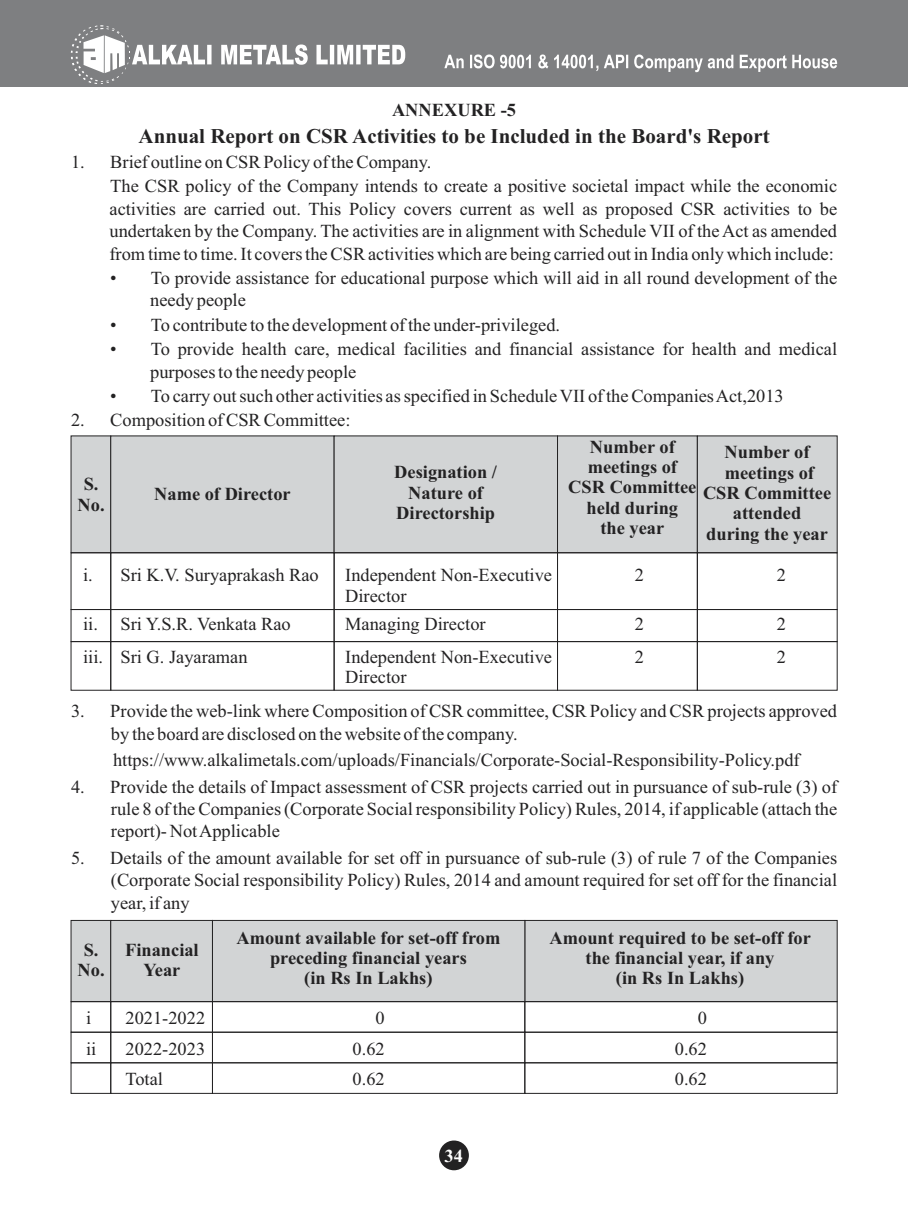
<style>
.page{position:relative;width:908px;height:1210px;background:#fff}
.page>*{position:absolute;margin:0;border:0;box-sizing:border-box;transform-origin:0 0}
.t1{font:700 21px "Times New Roman";color:#232223}
.t2{font:18.38px/22.4px "Times New Roman";color:#232223}
.t3{font:700 18.38px/20.3px "Times New Roman";color:#232223;text-align:center}
.t4{font:700 18.38px "Times New Roman";color:#fff}
</style>
<div class="page">
<div style="left:70px;top:435px;width:767px;height:118px;background:#d2d4d5"></div>
<div style="left:110px;top:552px;width:224px;height:58px;border:1px solid #232223"></div>
<div style="left:333px;top:552px;width:224px;height:58px;border:1px solid #232223"></div>
<div style="left:557px;top:552px;width:140px;height:58px;border:1px solid #232223"></div>
<div style="left:696px;top:552px;width:141px;height:58px;border:1px solid #232223"></div>
<div style="left:70px;top:919px;width:767px;height:83px;background:#d2d4d5"></div>
<div style="left:71px;top:1001px;width:40px;height:31px;border:1px solid #232223"></div>
<div style="left:71px;top:1031px;width:40px;height:32px;border:1px solid #232223"></div>
<div style="left:71px;top:1062px;width:40px;height:31px;border:1px solid #232223"></div>
<div style="left:110px;top:1001px;width:103px;height:31px;border:1px solid #232223"></div>
<div style="left:110px;top:1031px;width:103px;height:32px;border:1px solid #232223"></div>
<div style="left:110px;top:1062px;width:103px;height:31px;border:1px solid #232223"></div>
<div style="left:212px;top:1001px;width:313px;height:31px;border:1px solid #232223"></div>
<div style="left:212px;top:1031px;width:313px;height:32px;border:1px solid #232223"></div>
<div style="left:212px;top:1062px;width:313px;height:31px;border:1px solid #232223"></div>
<div style="left:524px;top:1001px;width:313px;height:31px;border:1px solid #232223"></div>
<div style="left:524px;top:1031px;width:313px;height:32px;border:1px solid #232223"></div>
<div style="left:524px;top:1062px;width:313px;height:31px;border:1px solid #232223"></div>
<div style="left:71px;top:609px;width:40px;height:33px;border:1px solid #232223"></div>
<div style="left:110px;top:609px;width:224px;height:33px;border:1px solid #232223"></div>
<div style="left:333px;top:609px;width:224px;height:33px;border:1px solid #232223"></div>
<div style="left:557px;top:609px;width:140px;height:33px;border:1px solid #232223"></div>
<div style="left:696px;top:609px;width:141px;height:33px;border:1px solid #232223"></div>
<div style="left:110px;top:641px;width:224px;height:49px;border:1px solid #232223"></div>
<div style="left:333px;top:641px;width:224px;height:49px;border:1px solid #232223"></div>
<div style="left:557px;top:641px;width:140px;height:49px;border:1px solid #232223"></div>
<div style="left:696px;top:641px;width:141px;height:49px;border:1px solid #232223"></div>
<div style="left:0;top:0;width:907px;height:86px;background:#7e7f81"></div>
<svg style="left:444px;top:54px;width:392px;height:18px"></svg>
<svg style="left:71px;top:25px;width:334px;height:59px"></svg>
<div style="left:439px;top:1140px;width:29px;height:30px;background:#232223;border-radius:50%"></div>
<p class="t3" style="left:392px;top:101px;width:126px">ANNEXURE -5</p>
<p class="t1" style="left:138px;top:129px;width:632px">Annual Report on CSR Activities to be Included in the Board's Report</p>
<p class="t2" style="left:110px;top:151px;width:728px;line-height:24.5px;text-indent:-39px">1. Brief outline on CSR Policy of the Company.<br>The CSR policy of the Company intends to create a positive societal impact while the economic</p>
<p class="t2" style="left:109px;top:199px;width:729px;text-align:justify">activities are carried out. This Policy covers current as well as proposed CSR activities to be undertaken by the Company. The activities are in alignment with Schedule VII of the Act as amended from time to time. It covers the CSR activities which are being carried out in India only which include:</p>
<p class="t2" style="left:150px;top:268px;width:688px;text-indent:-40px">• To provide assistance for educational purpose which will aid in all round development of the needy people</p>
<p class="t2" style="left:110px;top:315px;width:451px">• To contribute to the development of the under-privileged.</p>
<p class="t2" style="left:150px;top:339px;width:688px;text-indent:-40px">• To provide health care, medical facilities and financial assistance for health and medical purposes to the needy people</p>
<p class="t2" style="left:110px;top:386px;width:674px">• To carry out such other activities as specified in Schedule VII of the Companies Act,2013</p>
<p class="t2" style="left:71px;top:411px;width:281px">2. Composition of CSR Committee:</p>
<p class="t3" style="left:78px;top:476px;width:29px">S.<br>No.</p>
<p class="t3" style="left:154px;top:486px;width:138px">Name of Director</p>
<p class="t3" style="left:394px;top:464px;width:104px">Designation /<br>Nature of<br>Directorship</p>
<p class="t3" style="left:568px;top:438px;width:130px">Number of meetings of<br>CSR Committee held during<br>the year</p>
<p class="t3" style="left:702px;top:444px;width:130px">Number of meetings of<br>CSR Committee attended<br>during the year</p>
<p class="t2" style="left:83px;top:566px;width:237px">i. Sri K.V. Suryaprakash Rao</p>
<p class="t2" style="left:345px;top:566px;width:208px">Independent Non-Executive</p>
<p class="t2" style="left:634px;top:566px;width:11px">2</p>
<p class="t2" style="left:776px;top:566px;width:11px">2</p>
<p class="t2" style="left:345px;top:586px;width:63px">Director</p>
<p class="t2" style="left:83px;top:614px;width:209px">ii. Sri Y.S.R. Venkata Rao</p>
<p class="t2" style="left:345px;top:614px;width:142px">Managing Director</p>
<p class="t2" style="left:634px;top:614px;width:11px">2</p>
<p class="t2" style="left:776px;top:614px;width:11px">2</p>
<p class="t2" style="left:83px;top:647px;width:166px">iii. Sri G. Jayaraman</p>
<p class="t2" style="left:345px;top:647px;width:208px">Independent Non-Executive</p>
<p class="t2" style="left:634px;top:647px;width:11px">2</p>
<p class="t2" style="left:776px;top:647px;width:11px">2</p>
<p class="t2" style="left:345px;top:667px;width:63px">Director</p>
<p class="t2" style="left:111px;top:702px;width:727px;text-indent:-40px">3. Provide the web-link where Composition of CSR committee, CSR Policy and CSR projects approved by the board are disclosed on the website of the company.</p>
<p class="t2" style="left:113px;top:750px;width:688px">https://www.alkalimetals.com/uploads/Financials/Corporate-Social-Responsibility-Policy.pdf</p>
<p class="t2" style="left:111px;top:777px;width:727px;text-align:justify;text-indent:-40px">4. Provide the details of Impact assessment of CSR projects carried out in pursuance of sub-rule (3) of rule 8 of the Companies (Corporate Social responsibility Policy) Rules, 2014, if applicable (attach the report)- Not Applicable</p>
<p class="t2" style="left:111px;top:848px;width:727px;text-align:justify;text-indent:-40px">5. Details of the amount available for set off in pursuance of sub-rule (3) of rule 7 of the Companies (Corporate Social responsibility Policy) Rules, 2014 and amount required for set off for the financial year, if any</p>
<p class="t3" style="left:78px;top:941px;width:29px">S.<br>No.</p>
<p class="t3" style="left:125px;top:941px;width:75px">Financial<br>Year</p>
<p class="t3" style="left:236px;top:929px;width:265px">Amount available for set-off from preceding financial years<br>(in Rs In Lakhs)</p>
<p class="t3" style="left:549px;top:929px;width:263px">Amount required to be set-off for the financial year, if any<br>(in Rs In Lakhs)</p>
<p class="t2" style="left:86px;top:1008px;width:7px">i</p>
<p class="t2" style="left:125px;top:1008px;width:81px">2021-2022</p>
<p class="t2" style="left:375px;top:1008px;width:11px">0</p>
<p class="t2" style="left:697px;top:1008px;width:11px">0</p>
<p class="t2" style="left:86px;top:1039px;width:12px">ii</p>
<p class="t2" style="left:125px;top:1039px;width:81px">2022-2023</p>
<p class="t2" style="left:352px;top:1039px;width:34px">0.62</p>
<p class="t2" style="left:674px;top:1039px;width:34px">0.62</p>
<p class="t2" style="left:125px;top:1069px;width:39px">Total</p>
<p class="t2" style="left:352px;top:1069px;width:34px">0.62</p>
<p class="t2" style="left:674px;top:1069px;width:34px">0.62</p>
<p class="t4" style="left:444px;top:1149px;width:20px">34</p>
</div>
